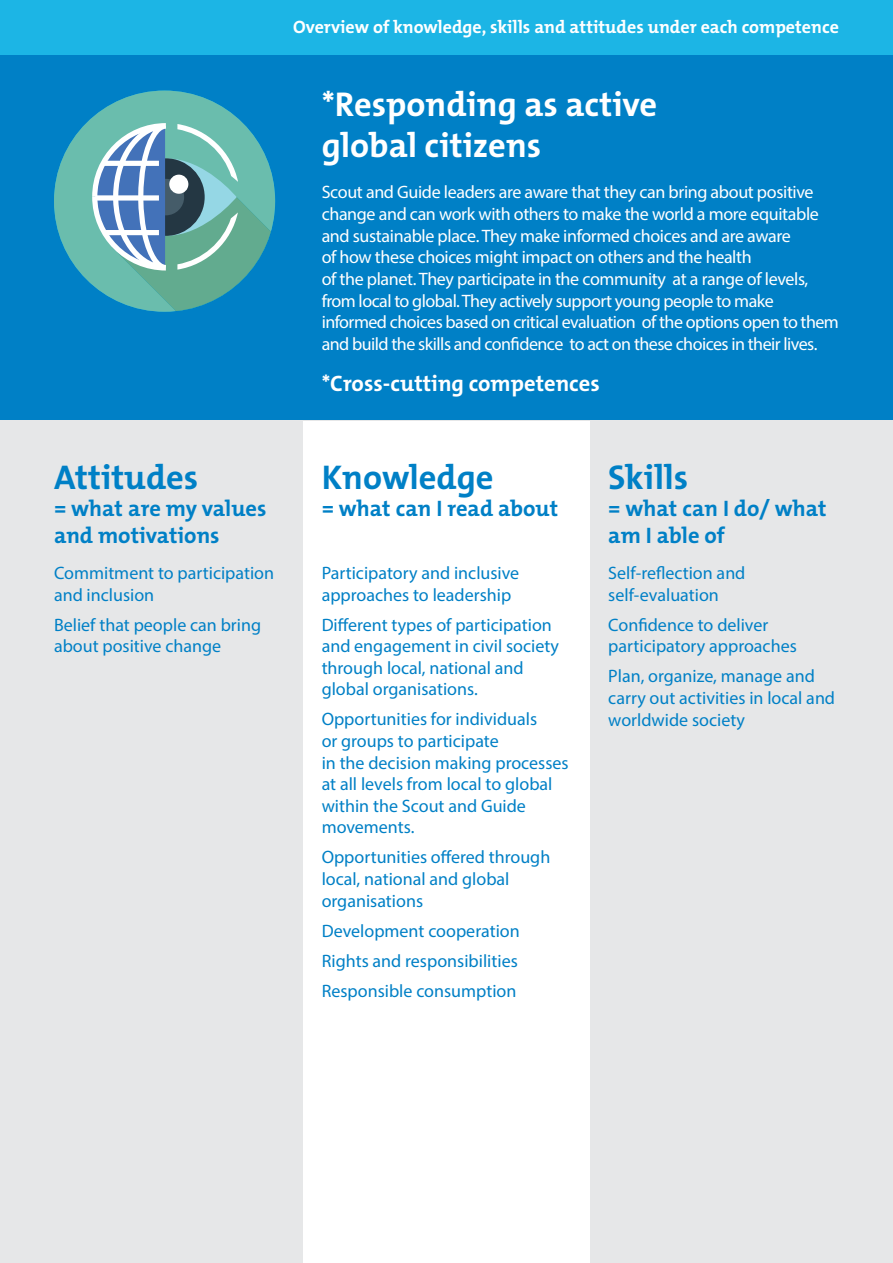
<style>
.page{position:relative;width:893px;height:1263px;background:#fff}
.page>*{position:absolute;margin:0;border:0;box-sizing:border-box;transform-origin:0 0}
.t1{font:700 34.5px/41.4px "The Mix CE B7";color:#fff}
.t2{font:700 34.5px "The Mix CE B7";color:#0080c6}
.t3{font:700 22.5px/27px "The Mix CE B7";color:#0080c6}
.t4{font:700 22.5px "The Mix CE B7";color:#fff}
.t5{font:18px/21.6px "Myriad Pro";color:#0080c6}
.t6{font:18px/21.6px "Myriad Pro";letter-spacing:-.02em;color:#fff}
.t7{font:700 18px "The Mix CE B7";color:#fff}
</style>
<div class="page">
<div style="left:0;top:54px;width:893px;height:367px;background:#0080c6"></div>
<div style="left:0;top:0;width:893px;height:54px;background:#1cb5e5"></div>
<div style="left:0;top:421px;width:893px;height:842px;background:#e6e7e8"></div>
<div style="left:303px;top:421px;width:287px;height:842px;background:#fff"></div>
<svg style="left:54px;top:91px;width:221px;height:221px;fill:#6abdad"></svg>
<svg style="left:92px;top:123px;width:179px;height:188px;background:#69a9b1"></svg>
<p class="t7" style="left:293px;top:17px;width:547px">Overview of knowledge, skills and attitudes under each competence</p>
<h1 class="t1" style="left:322px;top:85px;width:337px">*Responding as active global citizens</h1>
<p class="t6" style="left:322px;top:181px;width:519px">Scout and Guide leaders are aware that they can bring about positive change and can work with others to make the world a more equitable and sustainable place. They make informed choices and are aware<br>of how these choices might impact on others and the health<br>of the planet. They participate in the community at a range of levels, from local to global. They actively support young people to make informed choices based on critical evaluation of the options open to them and build the skills and confidence to act on these choices in their lives.</p>
<p class="t4" style="left:322px;top:371px;width:280px">*Cross-cutting competences</p>
<h1 class="t2" style="left:54px;top:458px;width:146px">Attitudes</h1>
<p class="t3" style="left:54px;top:496px;width:214px">= what are my values and motivations</p>
<p class="t5" style="left:54px;top:562px;width:222px">Commitment to participation and inclusion</p>
<p class="t5" style="left:54px;top:613px;width:209px">Belief that people can bring about positive change</p>
<h1 class="t2" style="left:322px;top:458px;width:173px">Knowledge</h1>
<p class="t3" style="left:322px;top:496px;width:238px">= what can I read about</p>
<p class="t5" style="left:322px;top:562px;width:199px">Participatory and inclusive approaches to leadership</p>
<p class="t5" style="left:322px;top:613px;width:239px">Different types of participation and engagement in civil society through local, national and global organisations.</p>
<p class="t5" style="left:322px;top:708px;width:248px">Opportunities for individuals<br>or groups to participate<br>in the decision making processes at all levels from local to global within the Scout and Guide movements.</p>
<p class="t5" style="left:322px;top:846px;width:230px">Opportunities offered through local, national and global organisations</p>
<p class="t5" style="left:322px;top:915px;width:200px;line-height:30px;text-align:justify">Development cooperation Rights and responsibilities Responsible consumption</p>
<h1 class="t2" style="left:608px;top:458px;width:81px">Skills</h1>
<p class="t3" style="left:608px;top:496px;width:220px">= what can I do/ what am I able of</p>
<p class="t5" style="left:608px;top:562px;width:139px">Self-reflection and self-evaluation</p>
<p class="t5" style="left:608px;top:613px;width:190px">Confidence to deliver participatory approaches</p>
<p class="t5" style="left:608px;top:665px;width:228px">Plan, organize, manage and carry out activities in local and worldwide society</p>
</div>
